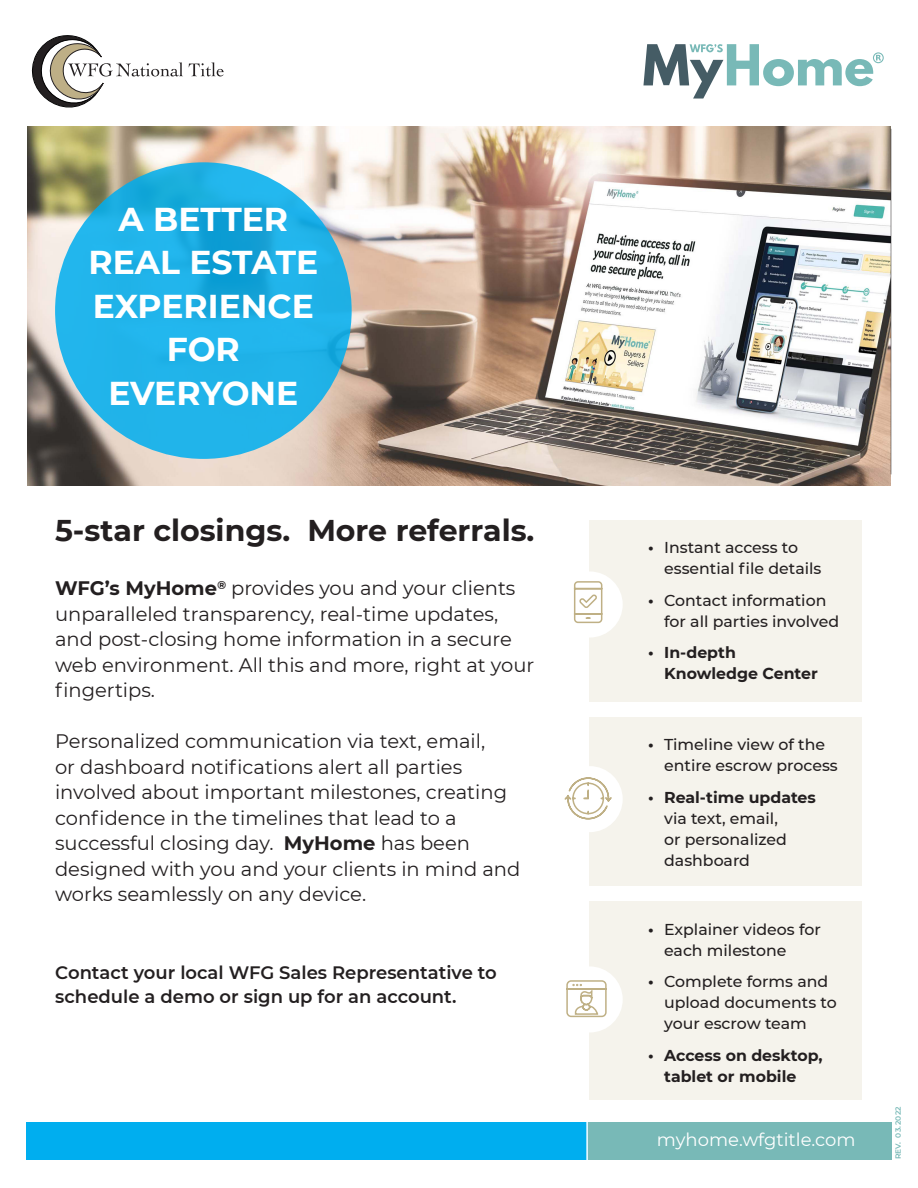
<style>
.page{position:relative;width:918px;height:1188px;background:#fff}
.page>*{position:absolute;margin:0;border:0;box-sizing:border-box;transform-origin:0 0}
.t1{font:700 33px/43.5px "Montserrat";color:#fff;text-align:center}
.t2{font:700 30px "Montserrat";color:#231f20}
.t3{font:19.5px/25.5px "Montserrat";color:#231f20}
.t4{font:600 18px/24px "Montserrat";color:#231f20}
.t5{font:18px "Montserrat";color:#fff}
.t6{font:500 15.75px/21px "Montserrat";color:#231f20}
.t7{font:700 15.75px/21px "Montserrat";color:#231f20}
.t8{font:600 7.5px "Montserrat";letter-spacing:.045em;color:#78b9b7}
.s1{font-weight:700}
</style>
<div class="page">
<div style="left:27px;top:1122px;width:561px;height:38px;background:#00aeef"></div>
<div style="left:588px;top:1122px;width:303px;height:38px;background:#78b9b7"></div>
<hr style="left:586px;top:1121px;width:2px;height:41px;background:#fff">
<img style="left:27px;top:126px;width:864px;height:360px">
<svg style="left:55px;top:162px;width:297px;height:297px;background:#1eb0e6"></svg>
<div style="left:873px;top:52px;width:11px;height:11px;border:1px solid #78b9b7;border-radius:50%"></div>
<svg style="left:643px;top:44px;width:238px;height:55px"></svg>
<hr style="left:891px;top:129px;width:1px;height:345px;background:#231f20">
<div style="left:590px;top:521px;width:272px;height:181px;background:#f5f3ec"></div>
<div style="left:557px;top:571px;width:66px;height:67px;background:#fff;border-radius:50%"></div>
<svg style="left:573px;top:581px;width:30px;height:43px"></svg>
<div style="left:590px;top:717px;width:272px;height:169px;background:#f5f3ec"></div>
<div style="left:557px;top:766px;width:66px;height:66px;background:#fff;border-radius:50%"></div>
<svg style="left:564px;top:777px;width:48px;height:43px"></svg>
<div style="left:590px;top:901px;width:272px;height:199px;background:#f5f3ec"></div>
<div style="left:557px;top:966px;width:66px;height:67px;background:#fff;border-radius:50%"></div>
<svg style="left:566px;top:980px;width:41px;height:38px"></svg>
<svg style="left:189px;top:62px;width:35px;height:14px"></svg>
<svg style="left:31px;top:35px;width:152px;height:73px"></svg>
<p class="t1" style="left:89px;top:196px;width:231px">A BETTER<br>REAL ESTATE<br>EXPERIENCE<br>FOR</p>
<p class="t1" style="left:108px;top:370px;width:191px">EVERYONE</p>
<p class="t2" style="left:55px;top:509px;width:481px">5-star closings. More referrals.</p>
<p class="t3" style="left:55px;top:575px;width:481px"><span class="s1">WFG’s MyHome</span><sup>®</sup> provides you and your clients unparalleled transparency, real-time updates, and post-closing home information in a secure web environment. All this and more, right at your fingertips.</p>
<p class="t3" style="left:55px;top:728px;width:467px">Personalized communication via text, email,<br>or dashboard notifications alert all parties involved about important milestones, creating confidence in the timelines that lead to a successful closing day. <span class="s1">MyHome</span> has been designed with you and your clients in mind and works seamlessly on any device.</p>
<p class="t4" style="left:55px;top:960px;width:443px">Contact your local WFG Sales Representative to schedule a demo or sign up for an account.</p>
<p class="t6" style="left:664px;top:536px;width:159px;text-indent:-16px"><span class="s1">•</span> Instant access to essential file details</p>
<p class="t6" style="left:664px;top:589px;width:176px;text-indent:-16px"><span class="s1">•</span> Contact information for all parties involved</p>
<p class="t7" style="left:664px;top:642px;width:155px;text-indent:-16px">• In-depth<br>Knowledge Center</p>
<p class="t6" style="left:664px;top:733px;width:175px;text-indent:-16px"><span class="s1">•</span> Timeline view of the entire escrow process</p>
<p class="t6" style="left:664px;top:786px;width:153px;text-indent:-16px"><span class="s1">• Real-time updates </span>via text, email,<br>or personalized dashboard</p>
<p class="t6" style="left:664px;top:918px;width:158px;text-indent:-16px"><span class="s1">•</span> Explainer videos for each milestone</p>
<p class="t6" style="left:664px;top:971px;width:174px;text-indent:-16px"><span class="s1">•</span> Complete forms and upload documents to your escrow team</p>
<p class="t7" style="left:664px;top:1044px;width:160px;text-indent:-16px">• Access on desktop, tablet or mobile</p>
<p class="t5" style="left:657px;top:1128px;width:200px">myhome.wfgtitle.com</p>
<p class="t8" style="left:893px;top:1159px;width:55px;rotate:-90deg">REV. 03.2022</p>
</div>
